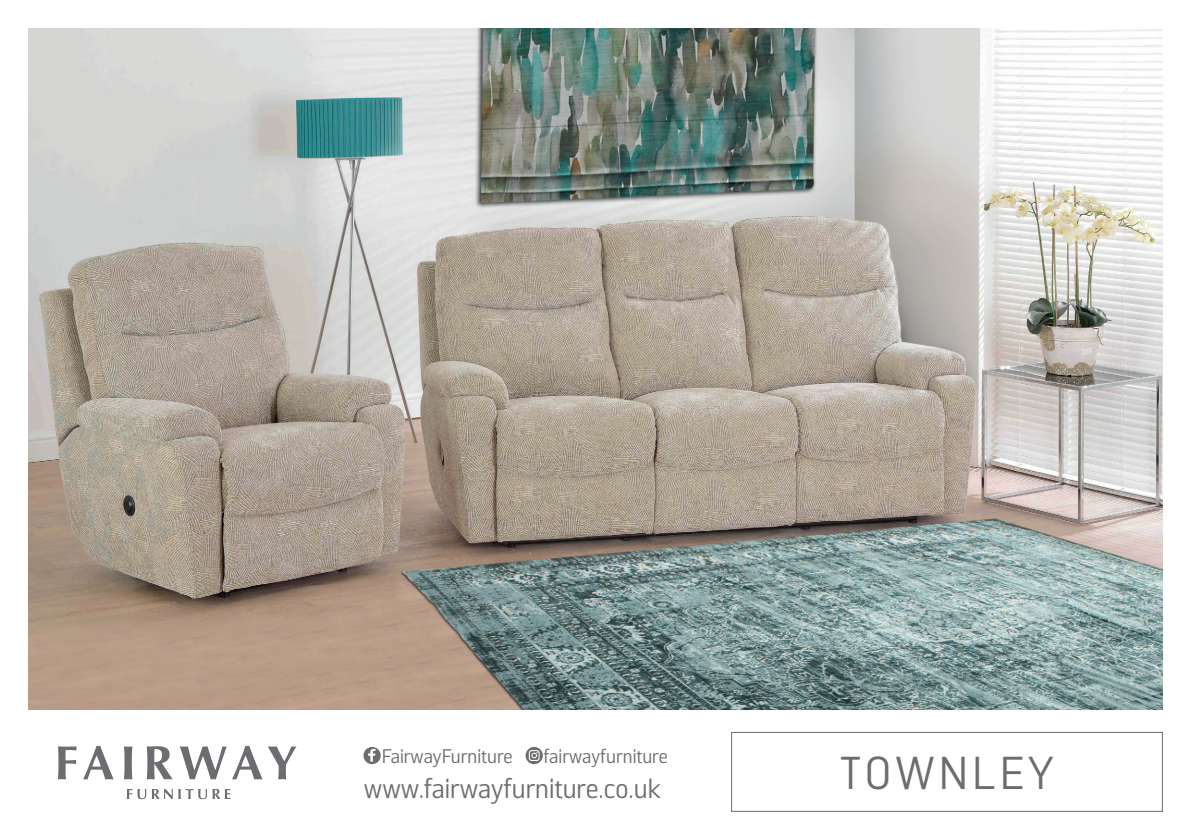
<style>
.page{position:relative;width:1191px;height:840px;background:#fff}
.page>*{position:absolute;margin:0;border:0;box-sizing:border-box;transform-origin:0 0}
.t1{font:46px "Argos";letter-spacing:.09em;color:#6c6d70}
.t2{font:27.6px "Argos";color:#6c6d70}
.t3{font:19.6px "Argos";color:#6c6d70}
</style>
<div class="page">
<img style="left:29px;top:29px;width:1133px;height:680px">
<svg style="left:127px;top:789px;width:19px;height:9px"></svg>
<svg style="left:152px;top:789px;width:78px;height:9px"></svg>
<svg style="left:58px;top:746px;width:19px;height:33px"></svg>
<svg style="left:83px;top:745px;width:31px;height:34px"></svg>
<svg style="left:124px;top:746px;width:8px;height:33px"></svg>
<svg style="left:147px;top:746px;width:26px;height:33px"></svg>
<svg style="left:180px;top:745px;width:116px;height:34px"></svg>
<div style="left:731px;top:731px;width:431px;height:80px;border:1px solid #6c6d70"></div>
<svg style="left:363px;top:746px;width:18px;height:17px"></svg>
<svg style="left:525px;top:746px;width:18px;height:17px"></svg>
<svg style="left:368px;top:748px;width:7px;height:13px"></svg>
<div style="left:529px;top:749px;width:10px;height:11px;border:1px solid #fff;border-radius:2px"></div>
<svg style="left:531px;top:751px;width:7px;height:7px"></svg>
<p class="t3" style="left:382px;top:743px;width:132px">FairwayFurniture</p>
<p class="t3" style="left:543px;top:743px;width:126px">fairwayfurniture</p>
<h2 class="t2" style="left:364px;top:771px;width:298px">www.fairwayfurniture.co.uk</h2>
<h1 class="t1" style="left:840px;top:745px;width:215px">TOWNLEY</h1>
</div>
